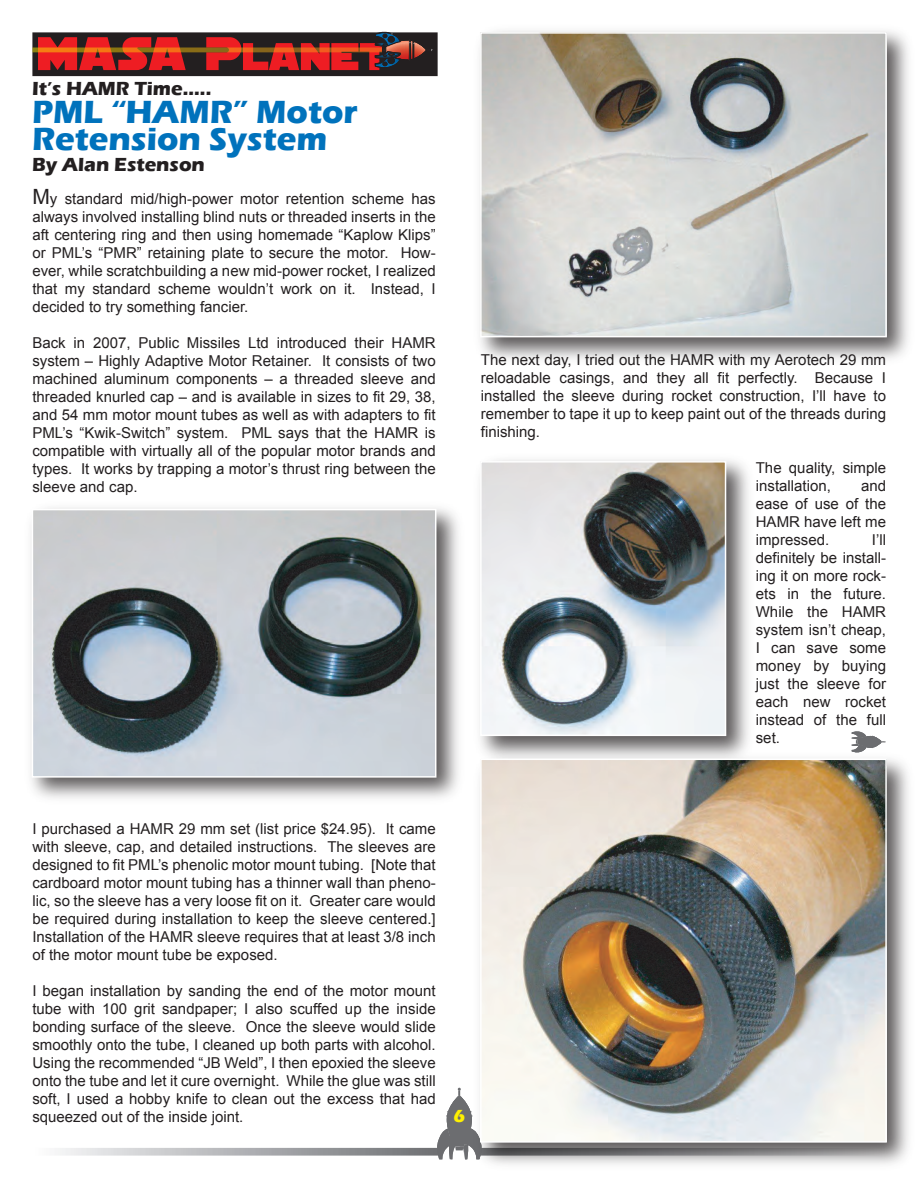
<style>
.page{position:relative;width:920px;height:1188px;background:#fff}
.page>*{position:absolute;margin:0;border:0;box-sizing:border-box;transform-origin:0 0}
.t1{font:700 33px/27px "Eras ITC";color:#0072bc}
.t2{font:700 19.5px "Eras ITC";color:#231f20}
.t3{font:700 18px "Eras ITC";color:#fff101}
.t4{font:15px/18px "Arial";color:#231f20;text-align:justify}
.s1{font-size:21px}
</style>
<div class="page">
<svg style="left:58px;top:1148px;width:377px;height:8px;background:#b3b4b7"></svg>
<svg style="left:435px;top:1088px;width:33px;height:72px"></svg>
<div style="left:32px;top:32px;width:405px;height:44px;background:#231f20"></div>
<svg style="left:38px;top:37px;width:148px;height:33px"></svg>
<svg style="left:32px;top:48px;width:174px;height:4px"></svg>
<svg style="left:206px;top:31px;width:227px;height:39px"></svg>
<img style="left:30px;top:507px;width:429px;height:292px">
<img style="left:35px;top:512px;width:398px;height:263px">
<img style="left:479px;top:30px;width:430px;height:330px">
<img style="left:483px;top:35px;width:400px;height:299px">
<img style="left:479px;top:459px;width:270px;height:288px">
<img style="left:483px;top:464px;width:240px;height:269px">
<img style="left:468px;top:747px;width:441px;height:418px">
<img style="left:483px;top:762px;width:400px;height:378px">
<div style="left:32px;top:509px;width:404px;height:269px;border:2px solid #fff"></div>
<svg style="left:851px;top:731px;width:34px;height:22px"></svg>
<div style="left:480px;top:32px;width:406px;height:305px;border:2px solid #fff"></div>
<div style="left:480px;top:461px;width:246px;height:275px;border:2px solid #fff"></div>
<div style="left:480px;top:759px;width:406px;height:384px;border:2px solid #fff"></div>
<p class="t2" style="left:32px;top:77px;width:181px">It’s HAMR Time.....</p>
<p class="t1" style="left:32px;top:99px;width:327px">PML “HAMR” Motor<br>Retension System</p>
<p class="t2" style="left:32px;top:153px;width:174px">By Alan Estenson</p>
<p class="t4" style="left:32px;top:189px;width:405px"><span class="s1">M</span>y standard mid/high-power motor retention scheme has always involved installing blind nuts or threaded inserts in the aft centering ring and then using homemade “Kaplow Klips” or PML’s “PMR” retaining plate to secure the motor. How&shy;ever, while scratchbuilding a new mid-power rocket, I realized that my standard scheme wouldn’t work on it. Instead, I decided to try something fancier.</p>
<p class="t4" style="left:32px;top:333px;width:405px">Back in 2007, Public Missiles Ltd introduced their HAMR system – Highly Adaptive Motor Retainer. It consists of two machined aluminum components – a threaded sleeve and threaded knurled cap – and is available in sizes to fit 29, 38, and 54 mm motor mount tubes as well as with adapters to fit PML’s “Kwik-Switch” system. PML says that the HAMR is compatible with virtually all of the popular motor brands and types. It works by trapping a motor’s thrust ring between the sleeve and cap.</p>
<p class="t4" style="left:481px;top:351px;width:406px">The next day, I tried out the HAMR with my Aerotech 29 mm reloadable casings, and they all fit perfectly. Because I installed the sleeve during rocket construction, I’ll have to remember to tape it up to keep paint out of the threads during finishing.</p>
<p class="t4" style="left:755px;top:459px;width:132px">The quality, simple installation,</p>
<p class="t4" style="left:755px;top:477px;width:132px;text-indent:105px">and ease of use of the HAMR have left me impressed.</p>
<p class="t4" style="left:755px;top:531px;width:132px;text-indent:116px">I’ll definitely be install&shy;ing it on more rock&shy;ets in the future.<br>While the HAMR system isn’t cheap, I can save some money by buying just the sleeve for each new rocket instead of the full set.</p>
<p class="t4" style="left:32px;top:819px;width:405px">I purchased a HAMR 29 mm set (list price $24.95). It came with sleeve, cap, and detailed instructions. The sleeves are designed to fit PML’s phenolic motor mount tubing. [Note that cardboard motor mount tubing has a thinner wall than pheno&shy;lic, so the sleeve has a very loose fit on it. Greater care would be required during installation to keep the sleeve centered.] Installation of the HAMR sleeve requires that at least 3/8 inch of the motor mount tube be exposed.</p>
<p class="t4" style="left:32px;top:981px;width:405px">I began installation by sanding the end of the motor mount tube with 100 grit sandpaper; I also scuffed up the inside bonding surface of the sleeve. Once the sleeve would slide smoothly onto the tube, I cleaned up both parts with alcohol.<br>Using the recommended “JB Weld”, I then epoxied the sleeve onto the tube and let it cure overnight. While the glue was still soft, I used a hobby knife to clean out the excess that had squeezed out of the inside joint.</p>
<p class="t3" style="left:453px;top:1106px;width:13px">6</p>
</div>
